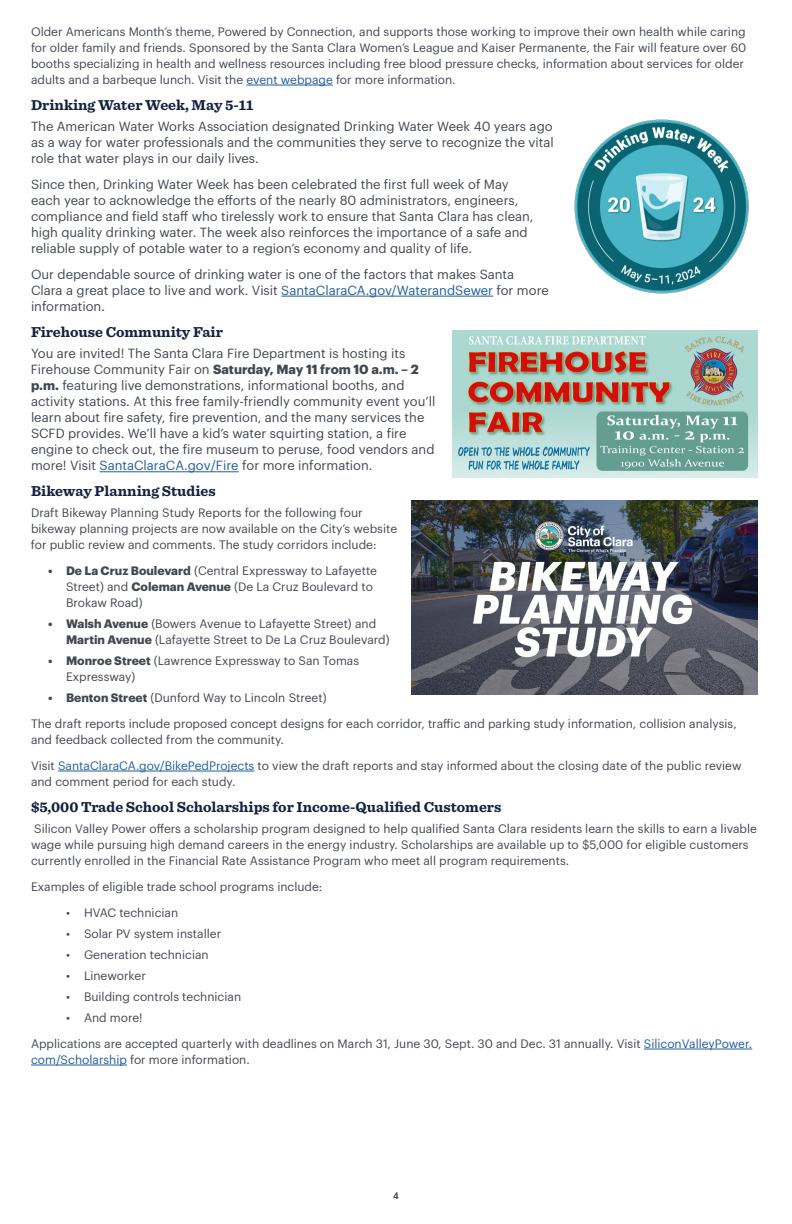
<style>
.page{position:relative;width:792px;height:1224px;background:#fff}
.page>*{position:absolute;margin:0;border:0;box-sizing:border-box;transform-origin:0 0}
.t1{font:700 15px "Sentinel";color:#152140}
.t2{font:13px/16px "Graphik";color:#434751}
.t3{font:12px/16px "Graphik";color:#434751}
.t4{font:9px "Graphik";color:#434751}
.s1{color:#215e9e}
.s2{font-weight:700}
</style>
<div class="page">
<hr style="left:246px;top:85px;width:87px;height:1px;background:#215e9e">
<hr style="left:281px;top:296px;width:212px;height:1px;background:#215e9e">
<hr style="left:58px;top:771px;width:196px;height:1px;background:#215e9e">
<hr style="left:644px;top:1049px;width:108px;height:1px;background:#215e9e">
<hr style="left:31px;top:1065px;width:96px;height:1px;background:#215e9e">
<hr style="left:100px;top:471px;width:139px;height:1px;background:#215e9e">
<img style="left:574px;top:119px;width:175px;height:175px">
<img style="left:452px;top:330px;width:306px;height:148px">
<img style="left:412px;top:500px;width:346px;height:195px">
<p class="t3" style="left:31px;top:22px;width:717px">Older Americans Month’s theme, Powered by Connection, and supports those working to improve their own health while caring for older family and friends. Sponsored by the Santa Clara Women’s League and Kaiser Permanente, the Fair will feature over 60 booths specializing in health and wellness resources including free blood pressure checks, information about services for older adults and a barbeque lunch. Visit the <span class="s1">event webpage</span> for more information.</p>
<p class="t1" style="left:31px;top:93px;width:224px">Drinking Water Week, May 5-11</p>
<p class="t2" style="left:31px;top:117px;width:524px;text-align:justify">The American Water Works Association designated Drinking Water Week 40 years ago as a way for water professionals and the communities they serve to recognize the vital role that water plays in our daily lives.</p>
<p class="t2" style="left:31px;top:175px;width:504px">Since then, Drinking Water Week has been celebrated the first full week of May each year to acknowledge the efforts of the nearly 80 administrators, engineers, compliance and field staff who tirelessly work to ensure that Santa Clara has clean, high quality drinking water. The week also reinforces the importance of a safe and reliable supply of potable water to a region’s economy and quality of life.</p>
<p class="t2" style="left:31px;top:265px;width:519px">Our dependable source of drinking water is one of the factors that makes Santa<br>Clara a great place to live and work. Visit <span class="s1">SantaClaraCA.gov/WaterandSewer</span> for more information.</p>
<p class="t1" style="left:31px;top:320px;width:193px">Firehouse Community Fair</p>
<p class="t2" style="left:31px;top:344px;width:406px">You are invited! The Santa Clara Fire Department is hosting its Firehouse Community Fair on <span class="s2">Saturday, May 11 from 10 a.m. – 2 p.m.</span> featuring live demonstrations, informational booths, and activity stations. At this free family-friendly community event you’ll learn about fire safety, fire prevention, and the many services the SCFD provides. We’ll have a kid’s water squirting station, a fire engine to check out, the fire museum to peruse, food vendors and more! Visit <span class="s1">SantaClaraCA.gov/Fire</span> for more information.</p>
<p class="t1" style="left:31px;top:479px;width:186px">Bikeway Planning Studies</p>
<p class="t3" style="left:31px;top:503px;width:368px">Draft Bikeway Planning Study Reports for the following four bikeway planning projects are now available on the City’s website for public review and comments. The study corridors include:</p>
<p class="t3" style="left:66px;top:561px;width:313px;text-indent:-18px"><span class="s2">• De La Cruz Boulevard</span> (Central Expressway to Lafayette<br>Street) and <span class="s2">Coleman Avenue</span> (De La Cruz Boulevard to<br>Brokaw Road)</p>
<p class="t3" style="left:66px;top:614px;width:325px;text-indent:-18px"><span class="s2">• Walsh Avenue</span> (Bowers Avenue to Lafayette Street) and<br><span class="s2">Martin Avenue</span> (Lafayette Street to De La Cruz Boulevard)</p>
<p class="t3" style="left:66px;top:651px;width:295px;text-indent:-18px"><span class="s2">• Monroe Street</span> (Lawrence Expressway to San Tomas<br>Expressway)</p>
<p class="t3" style="left:31px;top:683px;width:707px;line-height:26px;text-indent:17px"><span class="s2">• Benton Street</span> (Dunford Way to Lincoln Street)<br>The draft reports include proposed concept designs for each corridor, traffic and parking study information, collision analysis,</p>
<p class="t3" style="left:31px;top:725px;width:712px;line-height:26px">and feedback collected from the community.<br>Visit <span class="s1">SantaClaraCA.gov/BikePedProjects</span> to view the draft reports and stay informed about the closing date of the public review</p>
<p class="t3" style="left:31px;top:772px;width:206px">and comment period for each study.</p>
<p class="t1" style="left:31px;top:795px;width:472px">$5,000 Trade School Scholarships for Income-Qualified Customers</p>
<p class="t3" style="left:31px;top:819px;width:727px">Silicon Valley Power offers a scholarship program designed to help qualified Santa Clara residents learn the skills to earn a livable wage while pursuing high demand careers in the energy industry. Scholarships are available up to $5,000 for eligible customers currently enrolled in the Financial Rate Assistance Program who meet all program requirements.</p>
<p class="t3" style="left:31px;top:877px;width:293px">Examples of eligible trade school programs include:</p>
<p class="t3" style="left:66px;top:903px;width:114px">• HVAC technician</p>
<p class="t3" style="left:66px;top:924px;width:157px">• Solar PV system installer</p>
<p class="t3" style="left:66px;top:945px;width:144px">• Generation technician</p>
<p class="t3" style="left:66px;top:966px;width:81px">• Lineworker</p>
<p class="t3" style="left:66px;top:987px;width:177px">• Building controls technician</p>
<p class="t3" style="left:31px;top:1003px;width:723px;line-height:26px;text-indent:35px">• And more!<br>Applications are accepted quarterly with deadlines on March 31, June 30, Sept. 30 and Dec. 31 annually. Visit <span class="s1">SiliconValleyPower.</span></p>
<p class="t3" style="left:31px;top:1050px;width:220px"><span class="s1">com/Scholarship</span> for more information.</p>
<p class="t4" style="left:393px;top:1189px;width:7px">4</p>
</div>
